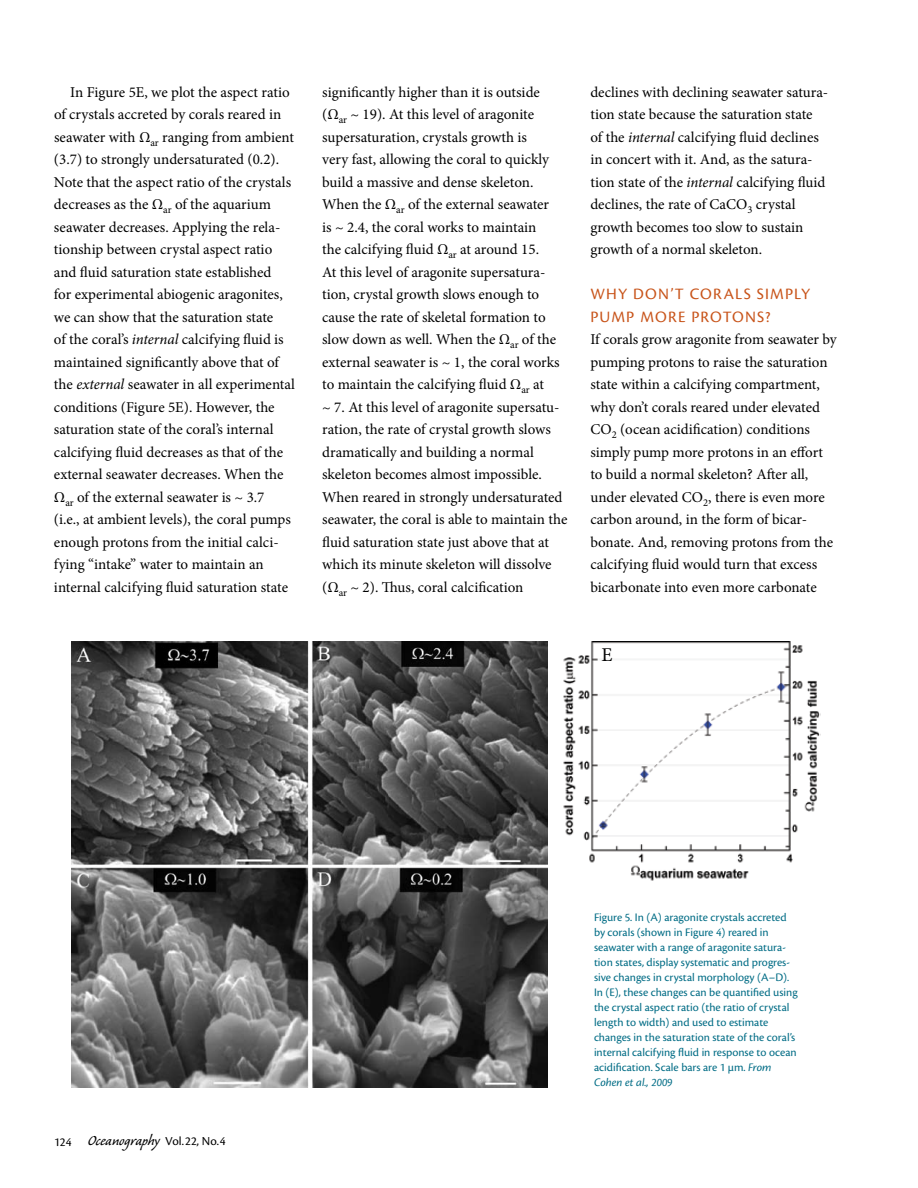
<style>
.page{position:relative;width:918px;height:1188px;background:#fff}
.page>*{position:absolute;margin:0;border:0;box-sizing:border-box;transform-origin:0 0}
.t1{font:19.5px "Minion Pro";color:#000}
.t2{font:16.5px/22.5px "Cronos Pro";letter-spacing:.07em;color:#c8541a}
.t3{font:15px/22.5px "Minion Pro";color:#000}
.t4{font:12.75px "Cronos Pro";color:#000}
.t5{font:12px/15px "Cronos Pro";color:#006c85}
.s1{font-style:italic}
.s2{font-family:"Caliban";font-size:18px}
</style>
<div class="page">
<img style="left:71px;top:642px;width:477px;height:445px">
<img style="left:563px;top:642px;width:258px;height:239px">
<p class="t3" style="left:54px;top:81px;width:243px;text-indent:16px">In Figure 5E, we plot the aspect ratio of crystals accreted by corals reared in seawater with Ω<sub>ar</sub> ranging from ambient (3.7) to strongly undersaturated (0.2).<br>Note that the aspect ratio of the crystals decreases as the Ω<sub>ar</sub> of the aquarium seawater decreases. Applying the rela&shy;tionship between crystal aspect ratio and fluid saturation state established<br>for experimental abiogenic aragonites, we can show that the saturation state<br>of the coral’s <span class="s1">internal</span> calcifying fluid is maintained significantly above that of the <span class="s1">external</span> seawater in all experimental conditions (Figure 5E). However, the saturation state of the coral’s internal calcifying fluid decreases as that of the external seawater decreases. When the Ω<sub>ar</sub> of the external seawater is ~ 3.7<br>(i.e., at ambient levels), the coral pumps enough protons from the initial calci&shy;fying “intake” water to maintain an internal calcifying fluid saturation state</p>
<p class="t3" style="left:322px;top:81px;width:247px">significantly higher than it is outside (Ω<sub>ar</sub> ~ 19). At this level of aragonite supersaturation, crystals growth is<br>very fast, allowing the coral to quickly build a massive and dense skeleton.<br>When the Ω<sub>ar</sub> of the external seawater<br>is ~ 2.4, the coral works to maintain<br>the calcifying fluid Ω<sub>ar</sub> at around 15.<br>At this level of aragonite supersatura&shy;tion, crystal growth slows enough to cause the rate of skeletal formation to slow down as well. When the Ω<sub>ar</sub> of the external seawater is ~ 1, the coral works to maintain the calcifying fluid Ω<sub>ar</sub> at<br>~ 7. At this level of aragonite supersatu&shy;ration, the rate of crystal growth slows dramatically and building a normal skeleton becomes almost impossible.<br>When reared in strongly undersaturated seawater, the coral is able to maintain the fluid saturation state just above that at which its minute skeleton will dissolve (Ω<sub>ar</sub> ~ 2). Thus, coral calcification</p>
<p class="t3" style="left:590px;top:81px;width:239px">declines with declining seawater satura&shy;tion state because the saturation state<br>of the <span class="s1">internal</span> calcifying fluid declines in concert with it. And, as the satura&shy;tion state of the <span class="s1">internal</span> calcifying fluid declines, the rate of CaCO<sub>3</sub> crystal growth becomes too slow to sustain growth of a normal skeleton.</p>
<p class="t2" style="left:590px;top:283px;width:219px;text-indent:80px">’t Corals Simply<br>Pump More Protons</p>
<p class="t2" style="left:590px;top:283px;width:55px">Why Don</p>
<p class="t2" style="left:765px;top:306px;width:7px">?</p>
<p class="t3" style="left:590px;top:328px;width:248px">If corals grow aragonite from seawater by pumping protons to raise the saturation state within a calcifying compartment, why don’t corals reared under elevated CO<sub>2</sub> (ocean acidification) conditions simply pump more protons in an effort to build a normal skeleton? After all, under elevated CO<sub>2</sub>, there is even more carbon around, in the form of bicar&shy;bonate. And, removing protons from the calcifying fluid would turn that excess bicarbonate into even more carbonate</p>
<h1 class="t1" style="left:601px;top:642px;width:13px">E</h1>
<p class="t4" style="left:54px;top:1134px;width:173px">124 <span class="s2">Oceanography</span> Vol.22, No.4</p>
<p class="t5" style="left:594px;top:910px;width:205px">Figure 5. In (A) aragonite crystals accreted by corals (shown in Figure 4) reared in seawater with a range of aragonite satura&shy;tion states, display systematic and progres&shy;sive changes in crystal morphology (A–D).<br>In (E), these changes can be quantified using the crystal aspect ratio (the ratio of crystal length to width) and used to estimate changes in the saturation state of the coral’s internal calcifying fluid in response to ocean acidification. Scale bars are 1 µm. <span class="s1">From Cohen et al., 2009</span></p>
</div>
